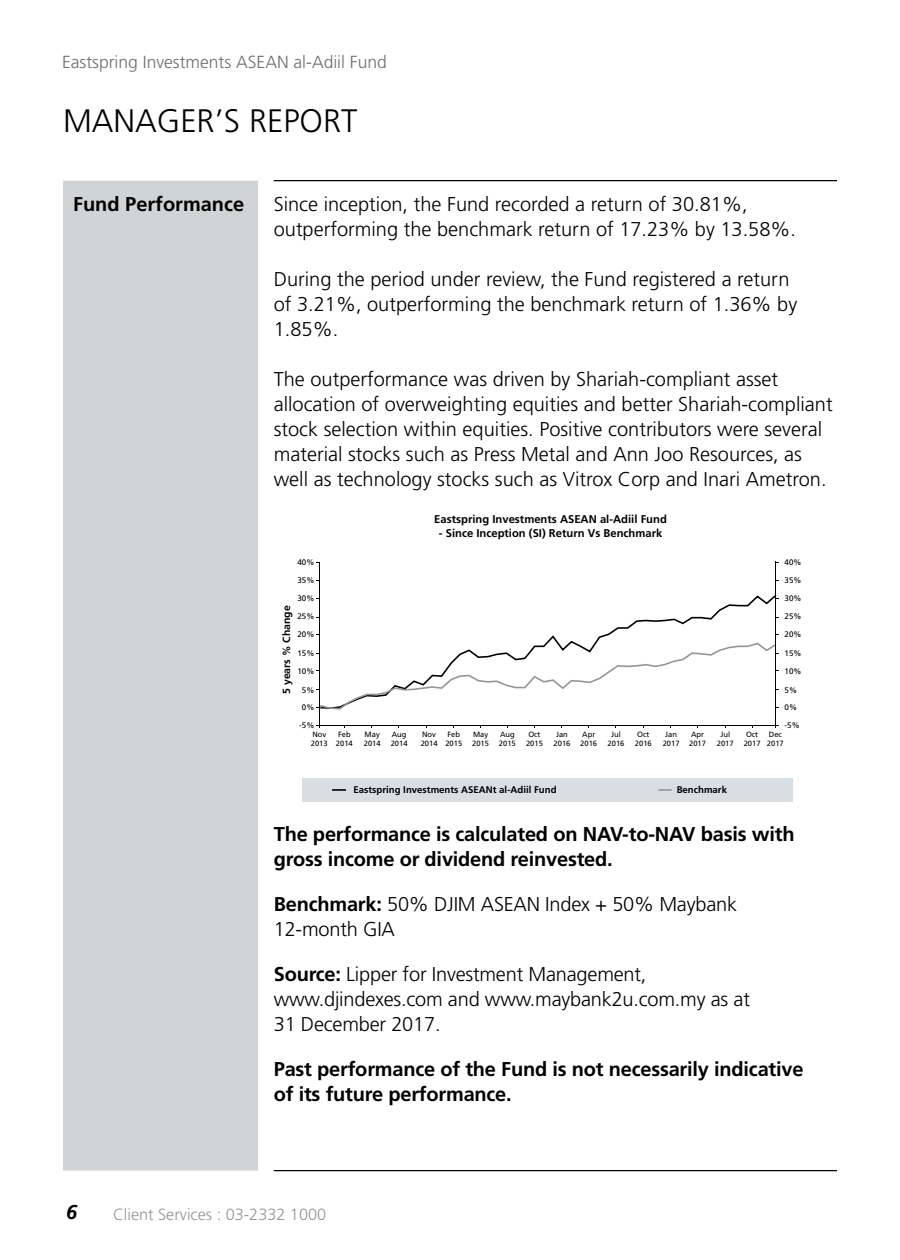
<style>
.page{position:relative;width:900px;height:1260px;background:#fff}
.page>*{position:absolute;margin:0;border:0;box-sizing:border-box;transform-origin:0 0}
.t1{font:300 32.5px "Frutiger LT Std";color:#000}
.t2{font:300 20px/25px "Frutiger LT Std";color:#000}
.t3{font:700 20px/25px "Frutiger";letter-spacing:-.01em;color:#000}
.t4{font:300 20px/25px "Frutiger";letter-spacing:-.01em;color:#000}
.t5{font:italic 700 20px "Frutiger";color:#000}
.t6{font:300 17.5px "Frutiger LT Std";color:#6d6e71}
.t7{font:300 16.25px "Frutiger LT Std";color:#939598}
.t8{font:700 11.25px "Frutiger";color:#000}
.t9{font:700 10.5px "Frutiger";color:#000}
.t10{font:700 9.75px "Frutiger";color:#000}
.t11{font:8px "Frutiger";color:#000}
.t12{font:7.5px/9px "Frutiger";color:#000}
.s1{font-family:"Frutiger";font-weight:700}
.s2{font-weight:700}
</style>
<div class="page">
<div style="left:63px;top:181px;width:195px;height:990px;background:#d1d3d4"></div>
<hr style="left:274px;top:180px;width:563px;height:1px;background:#000">
<hr style="left:274px;top:1170px;width:563px;height:1px;background:#000">
<svg style="left:318px;top:595px;width:460px;height:47px"></svg>
<div style="left:302px;top:778px;width:491px;height:24px;background:#d9dee2"></div>
<svg style="left:332px;top:789px;width:14px;height:2px"></svg>
<svg style="left:659px;top:789px;width:13px;height:2px"></svg>
<svg style="left:316px;top:642px;width:463px;height:68px"></svg>
<hr style="left:319px;top:725px;width:457px;height:1px;background:#000">
<hr style="left:775px;top:562px;width:1px;height:163px;background:#000">
<hr style="left:319px;top:562px;width:1px;height:163px;background:#000">
<p class="t6" style="left:62px;top:52px;width:326px">Eastspring Investments ASEAN al-Adiil Fund</p>
<h1 class="t1" style="left:63px;top:103px;width:296px">MANAGER’S REPORT</h1>
<p class="t3" style="left:73px;top:191px;width:173px">Fund Performance</p>
<p class="t2" style="left:274px;top:192px;width:524px">Since inception, the Fund recorded a return of 30.81%, outperforming the benchmark return of 17.23% by 13.58%.</p>
<p class="t2" style="left:274px;top:267px;width:525px">During the period under review, the Fund registered a return of 3.21%, outperforming the benchmark return of 1.36% by<br>1.85%.</p>
<p class="t2" style="left:274px;top:367px;width:560px">The outperformance was driven by Shariah-compliant asset allocation of overweighting equities and better Shariah-compliant stock selection within equities. Positive contributors were several material stocks such as Press Metal and Ann Joo Resources, as well as technology stocks such as Vitrox Corp and Inari Ametron.</p>
<p class="t11" style="left:298px;top:558px;width:18px">40%</p>
<p class="t11" style="left:298px;top:576px;width:18px">35%</p>
<p class="t11" style="left:298px;top:593px;width:18px">30%</p>
<p class="t11" style="left:298px;top:611px;width:18px">25%</p>
<p class="t11" style="left:298px;top:630px;width:18px">20%</p>
<p class="t11" style="left:298px;top:648px;width:18px">15%</p>
<p class="t11" style="left:298px;top:667px;width:18px">10%</p>
<p class="t11" style="left:302px;top:685px;width:14px">5%</p>
<p class="t11" style="left:302px;top:703px;width:14px">0%</p>
<p class="t11" style="left:299px;top:720px;width:17px">-5%</p>
<p class="t9" style="left:280px;top:694px;width:90px;rotate:-90deg">5 years % Change</p>
<p class="t8" style="left:434px;top:512px;width:234px">Eastspring Investments ASEAN al-Adiil Fund</p>
<p class="t8" style="left:439px;top:527px;width:225px">- Since Inception (SI) Return Vs Benchmark</p>
<p class="t11" style="left:785px;top:558px;width:18px">40%</p>
<p class="t11" style="left:785px;top:576px;width:18px">35%</p>
<p class="t11" style="left:785px;top:593px;width:18px">30%</p>
<p class="t11" style="left:785px;top:611px;width:18px">25%</p>
<p class="t11" style="left:785px;top:630px;width:18px">20%</p>
<p class="t11" style="left:785px;top:648px;width:18px">15%</p>
<p class="t11" style="left:785px;top:667px;width:18px">10%</p>
<p class="t11" style="left:785px;top:685px;width:14px">5%</p>
<p class="t11" style="left:785px;top:703px;width:14px">0%</p>
<p class="t11" style="left:785px;top:720px;width:17px">-5%</p>
<p class="t12" style="left:311px;top:730px;width:18px">Nov<br>2013</p>
<p class="t12" style="left:336px;top:730px;width:18px">Feb<br>2014</p>
<p class="t12" style="left:364px;top:730px;width:18px">May<br>2014</p>
<p class="t12" style="left:391px;top:730px;width:18px">Aug<br>2014</p>
<p class="t12" style="left:421px;top:730px;width:18px">Nov<br>2014</p>
<p class="t12" style="left:445px;top:730px;width:18px">Feb<br>2015</p>
<p class="t12" style="left:472px;top:730px;width:18px">May<br>2015</p>
<p class="t12" style="left:499px;top:730px;width:18px">Aug<br>2015</p>
<p class="t12" style="left:526px;top:730px;width:18px;text-align:center">Oct<br>2015</p>
<p class="t12" style="left:554px;top:730px;width:18px;text-align:center">Jan<br>2016</p>
<p class="t12" style="left:580px;top:730px;width:18px">Apr<br>2016</p>
<p class="t12" style="left:608px;top:730px;width:18px;text-align:center">Jul<br>2016</p>
<p class="t12" style="left:635px;top:730px;width:18px;text-align:center">Oct<br>2016</p>
<p class="t12" style="left:663px;top:730px;width:18px;text-align:center">Jan<br>2017</p>
<p class="t12" style="left:689px;top:730px;width:18px">Apr<br>2017</p>
<p class="t12" style="left:717px;top:730px;width:18px;text-align:center">Jul<br>2017</p>
<p class="t12" style="left:744px;top:730px;width:18px;text-align:center">Oct<br>2017</p>
<p class="t12" style="left:767px;top:730px;width:18px">Dec<br>2017</p>
<p class="t10" style="left:353px;top:784px;width:205px">Eastspring Investments ASEANt al-Adiil Fund</p>
<p class="t10" style="left:677px;top:784px;width:52px">Benchmark</p>
<p class="t3" style="left:274px;top:821px;width:522px">The performance is calculated on NAV-to-NAV basis with gross income or dividend reinvested.</p>
<p class="t2" style="left:274px;top:892px;width:465px"><span class="s1">Benchmark:</span> 50% DJIM ASEAN Index + 50% Maybank<br>12-month GIA</p>
<p class="t4" style="left:274px;top:961px;width:478px"><span class="s2">Source:</span> Lipper for Investment Management, www.djindexes.com and www.maybank2u.com.my as at<br>31 December 2017.</p>
<p class="t3" style="left:274px;top:1056px;width:531px">Past performance of the Fund is not necessarily indicative of its future performance.</p>
<p class="t5" style="left:66px;top:1200px;width:13px">6</p>
<p class="t7" style="left:113px;top:1205px;width:215px">Client Services : 03-2332 1000</p>
</div>
